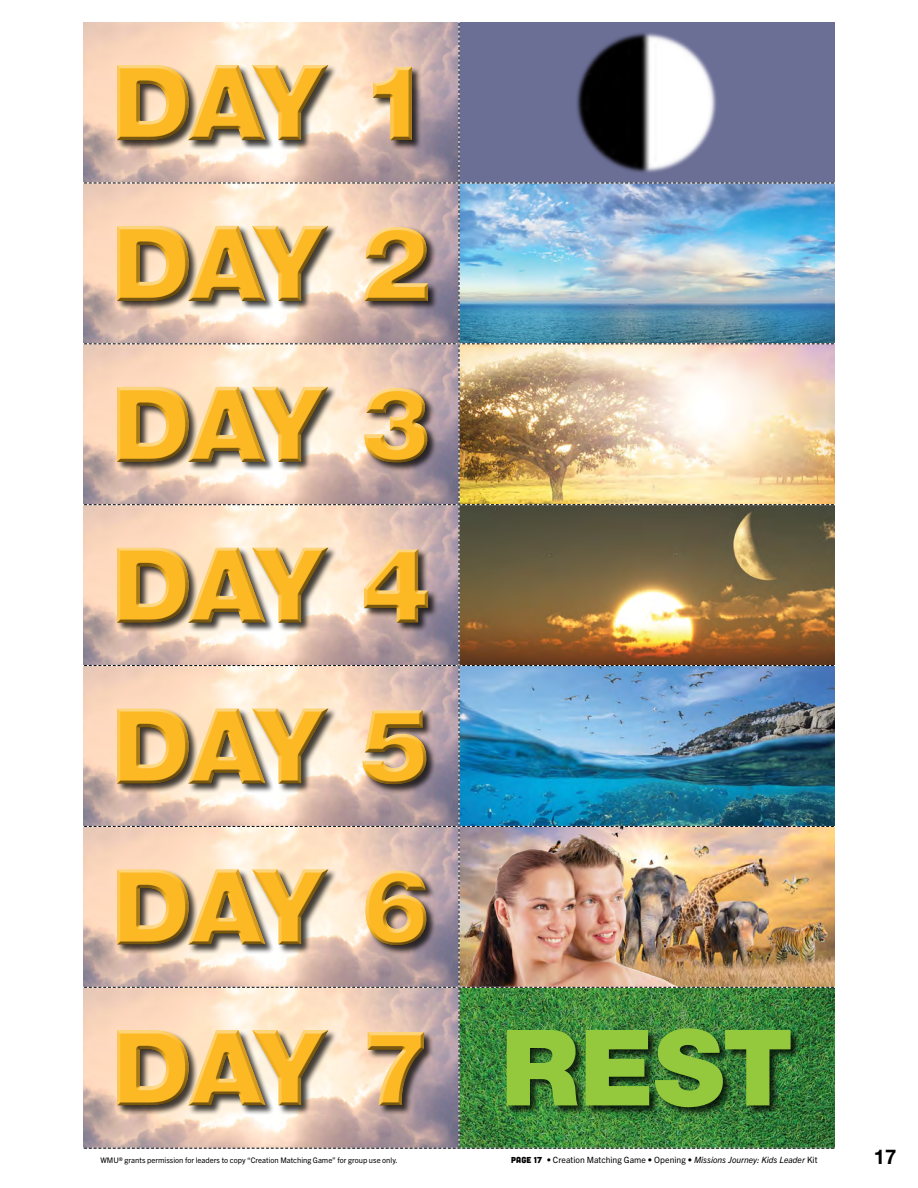
<style>
.page{position:relative;width:918px;height:1188px;background:#fff}
.page>*{position:absolute;margin:0;border:0;box-sizing:border-box;transform-origin:0 0}
.t1{font:900 105.6px/160.8px "Helvetica Neue";letter-spacing:-.04em;color:#fdb924}
.t2{font:700 20.25px "Helvetica Neue";color:#000}
.t3{font:8.7px "Trade Gothic Next LT Pro";letter-spacing:.005em;color:#000}
.t4{font:7.65px "Trade Gothic Next LT Pro";color:#000}
.s1{color:#95c93d}
.s2{font-family:"Cubano"}
.s3{font-style:italic}
</style>
<div class="page">
<img style="left:83px;top:22px;width:752px;height:1127px">
<div style="left:117px;top:64px;width:305px;height:86px;background:#000;opacity:.75"></div>
<div style="left:113px;top:60px;width:303px;height:82px;background:#fff;opacity:.75"></div>
<div style="left:113px;top:62px;width:303px;height:83px;background:#000;opacity:.75"></div>
<div style="left:117px;top:225px;width:321px;height:86px;background:#000;opacity:.75"></div>
<div style="left:113px;top:221px;width:319px;height:82px;background:#fff;opacity:.75"></div>
<div style="left:113px;top:223px;width:319px;height:83px;background:#000;opacity:.75"></div>
<div style="left:117px;top:386px;width:320px;height:87px;background:#000;opacity:.75"></div>
<div style="left:113px;top:382px;width:319px;height:82px;background:#fff;opacity:.75"></div>
<div style="left:113px;top:384px;width:319px;height:83px;background:#000;opacity:.75"></div>
<div style="left:117px;top:547px;width:321px;height:86px;background:#000;opacity:.75"></div>
<div style="left:113px;top:543px;width:319px;height:82px;background:#fff;opacity:.75"></div>
<div style="left:113px;top:545px;width:319px;height:82px;background:#000;opacity:.75"></div>
<div style="left:117px;top:708px;width:319px;height:87px;background:#000;opacity:.75"></div>
<div style="left:113px;top:704px;width:318px;height:81px;background:#fff;opacity:.75"></div>
<div style="left:113px;top:706px;width:318px;height:83px;background:#000;opacity:.75"></div>
<div style="left:117px;top:869px;width:319px;height:86px;background:#000;opacity:.75"></div>
<div style="left:113px;top:865px;width:318px;height:81px;background:#fff;opacity:.75"></div>
<div style="left:113px;top:867px;width:318px;height:83px;background:#000;opacity:.75"></div>
<div style="left:117px;top:1030px;width:317px;height:85px;background:#000;opacity:.75"></div>
<div style="left:113px;top:1026px;width:315px;height:81px;background:#fff;opacity:.75"></div>
<div style="left:113px;top:1028px;width:315px;height:82px;background:#000;opacity:.75"></div>
<div style="left:506px;top:1028px;width:294px;height:89px;background:#000;opacity:.75"></div>
<h1 class="t1" style="left:111px;top:22px;width:684px">DAY 1<br>DAY 2<br>DAY 3<br>DAY 4<br>DAY 5<br>DAY 6<br>DAY 7 <span class="s1">REST</span></h1>
<p class="t4" style="left:100px;top:1154px;width:299px">WMU® grants permission for leaders to copy “Creation Matching Game” for group use only.</p>
<h2 class="t2" style="left:874px;top:1141px;width:24px">17</h2>
<p class="t3" style="left:511px;top:1153px;width:308px"><span class="s2">Page 17</span> • Creation Matching Game • Opening • <span class="s3">Missions Journey: Kids Leader</span> Kit</p>
</div>
